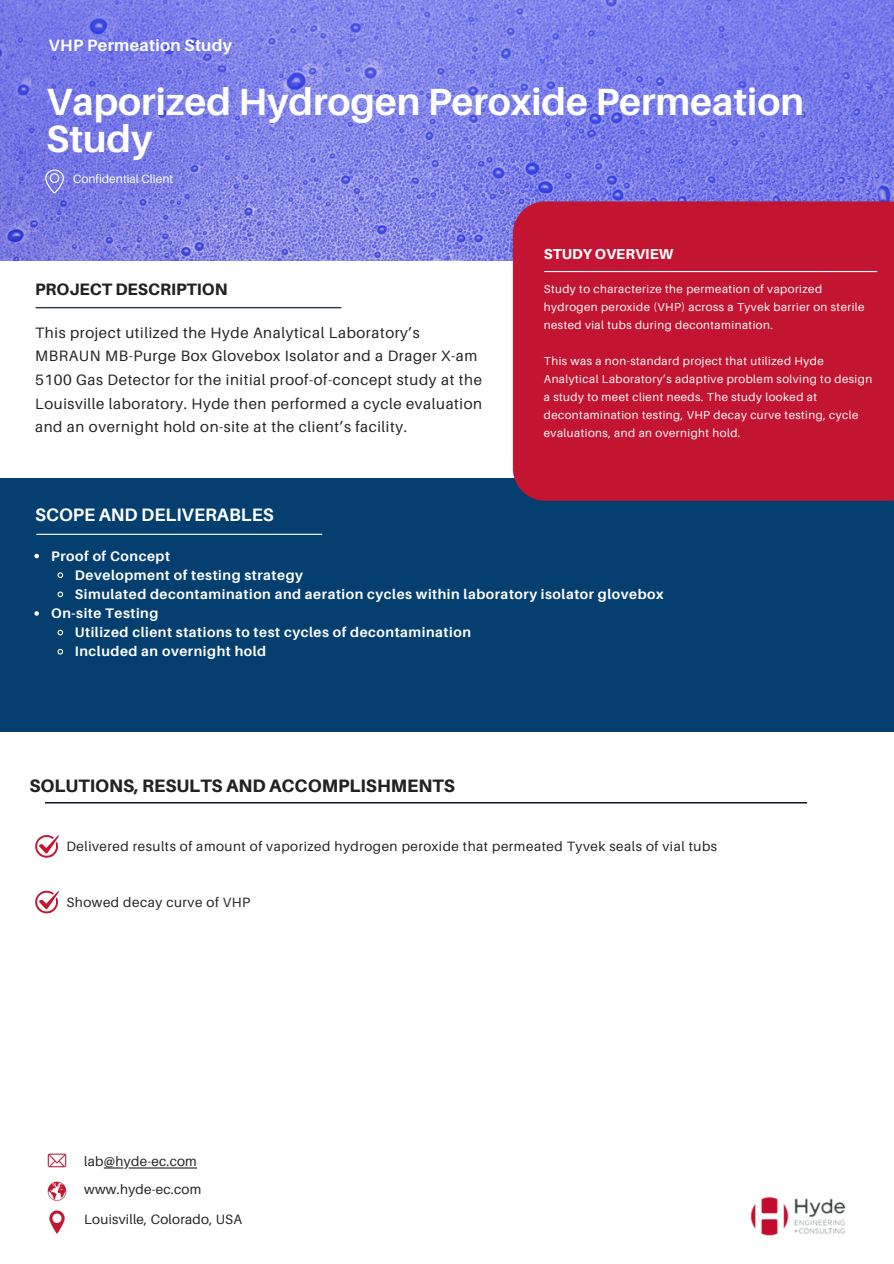
<style>
.page{position:relative;width:894px;height:1264px;background:#fff}
.page>*{position:absolute;margin:0;border:0;box-sizing:border-box;transform-origin:0 0}
.t1{font:700 37.95px "Aileron";color:#fff}
.t2{font:800 18px "Aileron";color:#222}
.t3{font:700 18px "Aileron";color:#fff}
.t4{font:800 16.5px "Aileron";color:#222}
.t5{font:700 16.5px "Aileron";letter-spacing:.02em;color:#fff}
.t6{font:15px/23.7px "Aileron";letter-spacing:.04em;color:#222}
.t7{font:800 14.4px "Aileron";color:#fff}
.t8{font:700 13.8px "Aileron";letter-spacing:.04em;color:#fff}
.t9{font:13.5px "Aileron";letter-spacing:.04em;color:#222}
.t10{font:13.5px/28.2px "Aileron";letter-spacing:.02em;color:#222}
.t11{font:12px "Aileron";color:#fff}
.t12{font:11.55px/18.1px "Aileron";letter-spacing:.04em;color:#fff}
</style>
<div class="page">
<div style="left:0;top:478px;width:893px;height:253px;background:#043f70"></div>
<img style="left:0;top:0;width:893px;height:7px">
<img style="left:0;top:7px;width:893px;height:494px">
<img style="left:44px;top:802px;width:764px;height:1px">
<svg style="left:35px;top:835px;width:24px;height:22px"></svg>
<svg style="left:35px;top:890px;width:24px;height:23px"></svg>
<img style="left:750px;top:1196px;width:96px;height:40px">
<img style="left:47px;top:1153px;width:20px;height:81px">
<svg style="left:104px;top:1167px;width:93px;height:1px"></svg>
<hr style="left:36px;top:533px;width:286px;height:2px;background:#fff">
<svg style="left:34px;top:554px;width:5px;height:4px"></svg>
<svg style="left:57px;top:572px;width:7px;height:6px"></svg>
<svg style="left:57px;top:591px;width:7px;height:7px"></svg>
<svg style="left:34px;top:611px;width:5px;height:4px"></svg>
<svg style="left:57px;top:629px;width:7px;height:7px"></svg>
<svg style="left:57px;top:648px;width:7px;height:7px"></svg>
<p class="t5" style="left:49px;top:35px;width:185px">VHP Permeation Study</p>
<p class="t1" style="left:46px;top:78px;width:759px">Vaporized Hydrogen Peroxide Permeation</p>
<h2 class="t1" style="left:46px;top:115px;width:108px">Study</h2>
<p class="t11" style="left:73px;top:171px;width:102px">Confidential Client</p>
<p class="t4" style="left:35px;top:279px;width:194px">PROJECT DESCRIPTION</p>
<p class="t6" style="left:35px;top:320px;width:448px">This project utilized the Hyde Analytical Laboratory’s MBRAUN MB-Purge Box Glovebox Isolator and a Drager X-am 5100 Gas Detector for the initial proof-of-concept study at the Louisville laboratory. Hyde then performed a cycle evaluation and an overnight hold on-site at the client’s facility.</p>
<p class="t3" style="left:35px;top:503px;width:240px">SCOPE AND DELIVERABLES</p>
<p class="t7" style="left:543px;top:245px;width:131px">STUDY OVERVIEW</p>
<h3 class="t12" style="left:543px;top:279px;width:322px">Study to characterize the permeation of vaporized hydrogen peroxide (VHP) across a Tyvek barrier on sterile nested vial tubs during decontamination.</h3>
<h1 class="t12" style="left:543px;top:351px;width:330px">This was a non-standard project that utilized Hyde Analytical Laboratory’s adaptive problem solving to design a study to meet client needs. The study looked at decontamination testing, VHP decay curve testing, cycle evaluations, and an overnight hold.</h1>
<h1 class="t8" style="left:51px;top:547px;width:120px">Proof of Concept</h1>
<p class="t8" style="left:75px;top:566px;width:230px">Development of testing strategy</p>
<h2 class="t8" style="left:75px;top:585px;width:590px">Simulated decontamination and aeration cycles within laboratory isolator glovebox</h2>
<h5 class="t8" style="left:51px;top:604px;width:109px">On-site Testing</h5>
<p class="t8" style="left:75px;top:623px;width:397px">Utilized client stations to test cycles of decontamination</p>
<h4 class="t8" style="left:75px;top:643px;width:193px">Included an overnight hold</h4>
<p class="t2" style="left:29px;top:774px;width:426px">SOLUTIONS, RESULTS AND ACCOMPLISHMENTS</p>
<p class="t9" style="left:66px;top:837px;width:652px">Delivered results of amount of vaporized hydrogen peroxide that permeated Tyvek seals of vial tubs</p>
<p class="t9" style="left:66px;top:893px;width:185px">Showed decay curve of VHP</p>
<p class="t10" style="left:84px;top:1146px;width:119px">lab@hyde-ec.com www.hyde-ec.com</p>
<p class="t10" style="left:84px;top:1205px;width:159px">Louisville, Colorado, USA</p>
</div>
